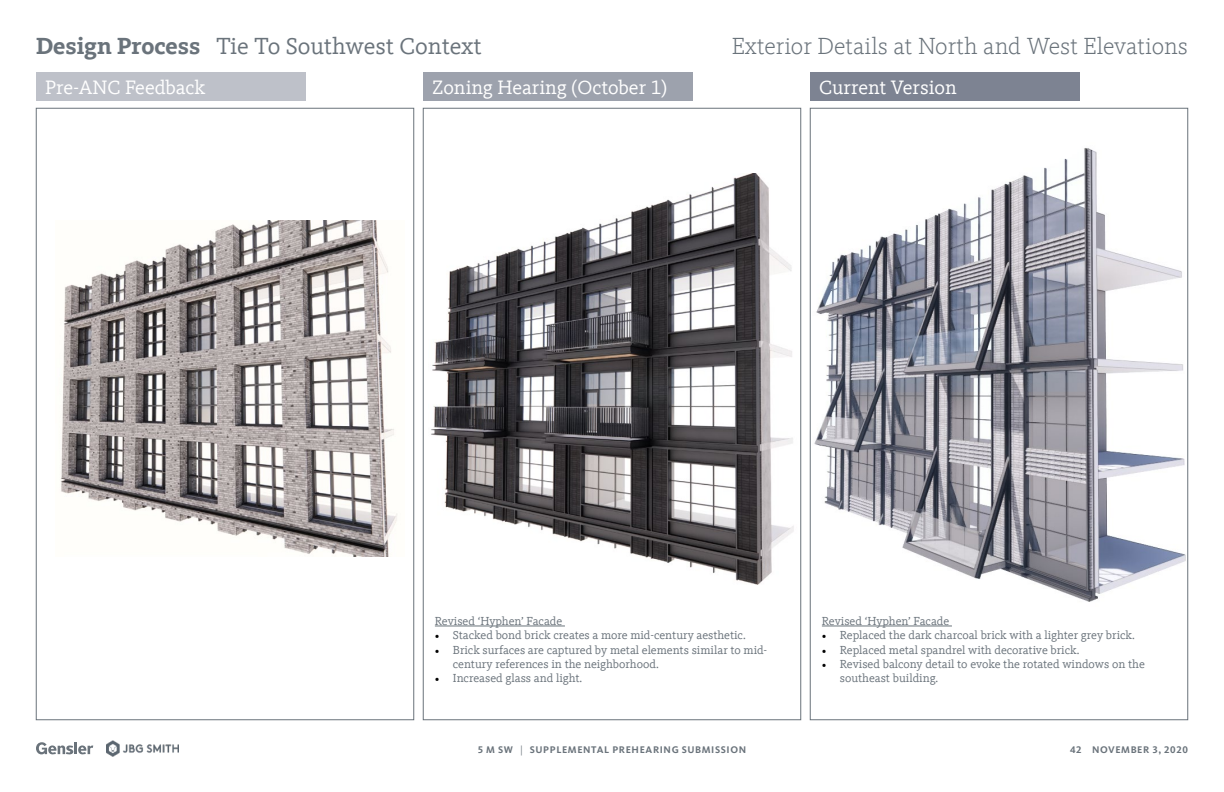
<style>
.page{position:relative;width:1224px;height:792px;background:#fff}
.page>*{position:absolute;margin:0;border:0;box-sizing:border-box;transform-origin:0 0}
.t1{font:300 24px "Kievit Slab Offc";color:#6a737b}
.t2{font:24px "Kievit Slab Offc";letter-spacing:-.005em;color:#6a737b}
.t3{font:20px "Kievit Slab Offc";color:#fff}
.t4{font:12px/14.4px "Kievit Slab Offc";color:#6a737b}
.t5{font:700 10px "Kievit OT";letter-spacing:.06em;color:#6a737b}
.s1{font-weight:700}
.s2{font-family:"Minion Pro";color:#000}
.s3{font-weight:400}
</style>
<div class="page">
<img style="left:107px;top:740px;width:72px;height:16px">
<svg style="left:36px;top:742px;width:57px;height:12px"></svg>
<div style="left:423px;top:72px;width:270px;height:29px;background:#9da2ad"></div>
<div style="left:810px;top:72px;width:270px;height:29px;background:#7d8392"></div>
<div style="left:36px;top:72px;width:270px;height:29px;background:#bec1c9"></div>
<div style="left:416px;top:101px;width:391px;height:625px;background:#fff;opacity:.75"></div>
<div style="left:803px;top:101px;width:391px;height:625px;background:#fff;opacity:.75"></div>
<div style="left:29px;top:101px;width:391px;height:625px;background:#fff;opacity:.75"></div>
<h1 class="t2" style="left:36px;top:32px;width:447px"><span class="s1">Design Process</span> Tie To Southwest Context</h1>
<h1 class="t1" style="left:732px;top:33px;width:458px">Exterior Details at North and West Elevations</h1>
<h2 class="t3" style="left:45px;top:76px;width:162px">Pre-ANC Feedback</h2>
<h2 class="t3" style="left:432px;top:76px;width:237px">Zoning Hearing (October 1)</h2>
<h2 class="t3" style="left:819px;top:76px;width:139px">Current Version</h2>
<p class="t4" style="left:435px;top:614px;width:129px">Revised ‘Hyphen’ Facade</p>
<p class="t4" style="left:435px;top:628px;width:312px"><span class="s2">•</span> Stacked bond brick creates a more mid-century aesthetic.</p>
<p class="t4" style="left:453px;top:642px;width:316px;text-indent:-18px"><span class="s2">•</span> Brick surfaces are captured by metal elements similar to mid&shy;century references in the neighborhood.</p>
<p class="t4" style="left:435px;top:671px;width:149px"><span class="s2">•</span> Increased glass and light.</p>
<p class="t4" style="left:822px;top:614px;width:129px">Revised ‘Hyphen’ Facade</p>
<p class="t4" style="left:822px;top:628px;width:314px"><span class="s2">•</span> Replaced the dark charcoal brick with a lighter grey brick.</p>
<p class="t4" style="left:822px;top:642px;width:259px"><span class="s2">•</span> Replaced metal spandrel with decorative brick.</p>
<p class="t4" style="left:840px;top:657px;width:307px;text-indent:-18px"><span class="s2">•</span> Revised balcony detail to evoke the rotated windows on the southeast building.</p>
<p class="t5" style="left:478px;top:744px;width:270px">5 M SW <span class="s3">|</span> SUPPLEMENTAL PREHEARING SUBMISSION</p>
<p class="t5" style="left:1070px;top:744px;width:119px">42 NOVEMBER 3, 2020</p>
</div>
